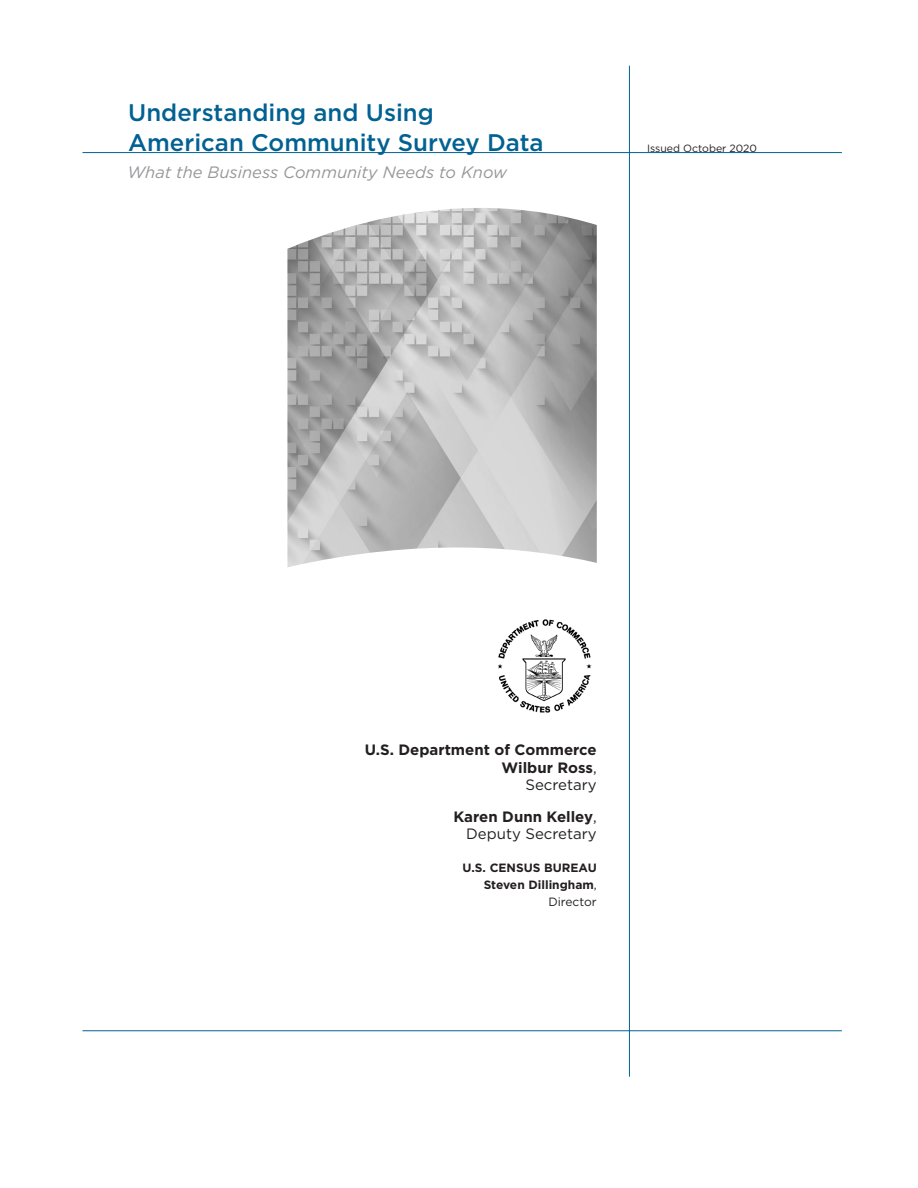
<style>
.page{position:relative;width:918px;height:1188px;background:#fff}
.page>*{position:absolute;margin:0;border:0;box-sizing:border-box;transform-origin:0 0}
.t1{font:500 24px/30px "Gotham";color:#006192}
.t2{font:italic 16.5px "Gotham";color:#95979a}
.t3{font:700 15px/17.2px "Gotham";color:#231f20;text-align:right}
.t4{font:15px/17.2px "Gotham";color:#231f20;text-align:right}
.t5{font:700 12px/17.2px "Gotham";color:#231f20;text-align:right}
.t6{font:10.5px "Gotham";color:#231f20}
.s1{font-weight:400}
.s2{font-weight:700}
</style>
<div class="page">
<hr style="left:82px;top:1031px;width:760px;height:1px;background:#006192">
<hr style="left:82px;top:152px;width:760px;height:1px;background:#006192">
<hr style="left:629px;top:66px;width:1px;height:1011px;background:#006192">
<img style="left:497px;top:619px;width:95px;height:94px">
<img style="left:287px;top:208px;width:310px;height:359px">
<h2 class="t1" style="left:128px;top:97px;width:417px">Understanding and Using<br>American Community Survey Data</h2>
<p class="t2" style="left:128px;top:162px;width:381px">What the Business Community Needs to Know</p>
<p class="t6" style="left:647px;top:141px;width:112px">Issued October 2020</p>
<p class="t3" style="left:365px;top:741px;width:234px">U.S. Department of Commerce<br>Wilbur Ross<span class="s1">,<br>Secretary</span></p>
<p class="t4" style="left:454px;top:808px;width:145px"><span class="s2">Karen Dunn Kelley</span>,<br>Deputy Secretary</p>
<p class="t5" style="left:463px;top:859px;width:136px">U.S. CENSUS BUREAU<br>Steven Dillingham<span class="s1">,<br>Director</span></p>
</div>
